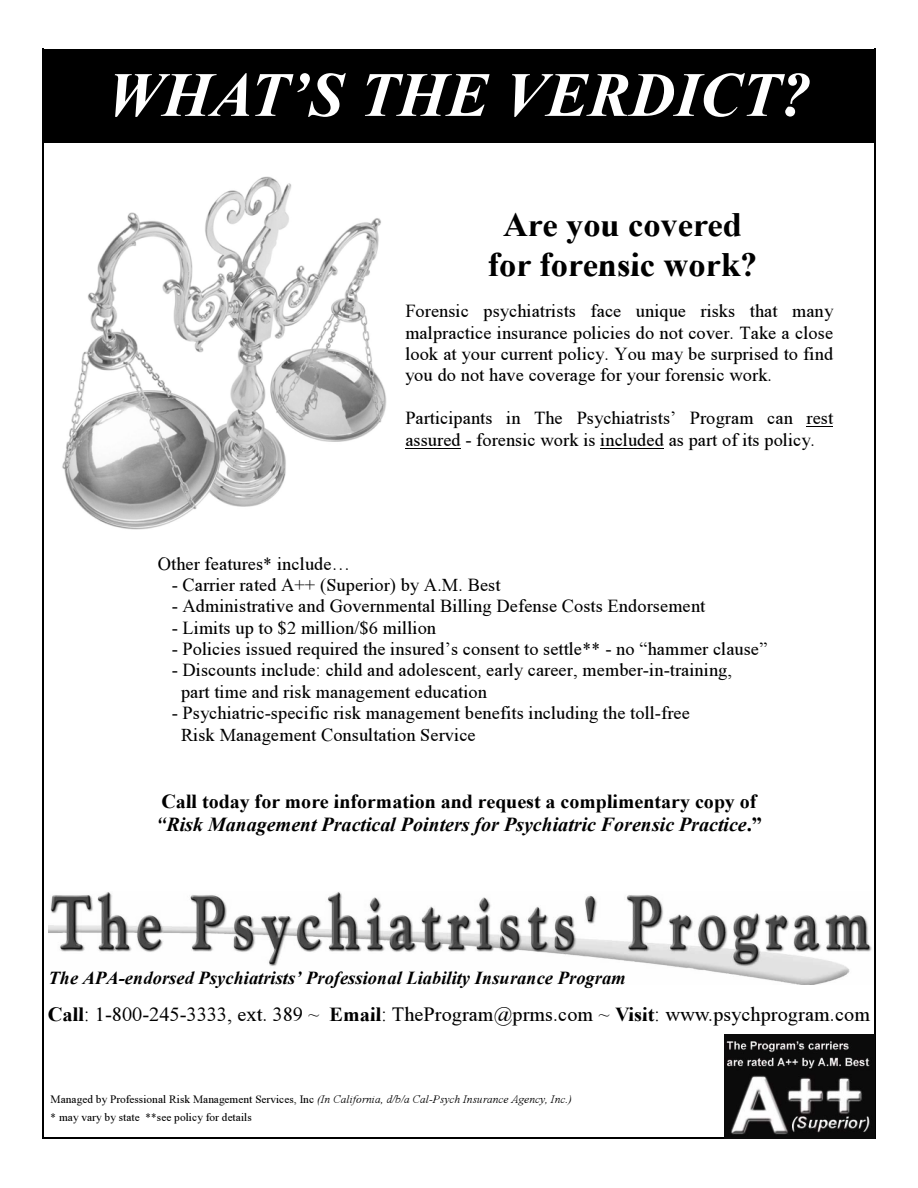
<style>
.page{position:relative;width:918px;height:1188px;background:#fff}
.page>*{position:absolute;margin:0;border:0;box-sizing:border-box;transform-origin:0 0}
.t1{font:62.7px "Times New Roman Bold Italic+T42+GRTUFH";color:#fff}
.t2{font:34.35px/39.5px "Times New Roman Bold+T42+NBDTZF";color:#000;text-align:center}
.t3{font:20.4px "Times New Roman+T42+QHVUOW";color:#000}
.t4{font:19.95px "Times New Roman Bold Italic+T42+GRTUFH";letter-spacing:-.005em;color:#000}
.t5{font:19.95px "Times New Roman Bold+T42+NBDTZF";color:#000}
.t6{font:18.45px/21.3px "Times New Roman+T42+QHVUOW";color:#000}
.t7{font:18.45px "Times New Roman Bold Italic+T42+GRTUFH";color:#000}
.t8{font:11.4px "Times New Roman Italic+T42+QATQRY";letter-spacing:.005em;color:#000}
.t9{font:11.4px "Times New Roman+T42+QHVUOW";letter-spacing:.005em;color:#000}
.s1{font-family:"Times New Roman Bold+T42+NBDTZF"}
.s2{font-family:"Times New Roman+T42+QHVUOW"}
</style>
<div class="page">
<div style="left:42px;top:50px;width:834px;height:92px;background:#000"></div>
<hr style="left:42px;top:49px;width:2px;height:1090px;background:#000">
<hr style="left:875px;top:49px;width:1px;height:1090px;background:#000">
<hr style="left:42px;top:49px;width:834px;height:1px;background:#000">
<hr style="left:42px;top:1138px;width:834px;height:1px;background:#000">
<img style="left:62px;top:176px;width:325px;height:354px">
<svg style="left:807px;top:426px;width:26px;height:1px"></svg>
<hr style="left:405px;top:448px;width:56px;height:1px;background:#000">
<hr style="left:600px;top:448px;width:64px;height:1px;background:#000">
<img style="left:49px;top:892px;width:823px;height:93px">
<img style="left:724px;top:1034px;width:151px;height:105px">
<h1 class="t1" style="left:107px;top:73px;width:706px">WHAT’S THE VERDICT?</h1>
<h2 class="t2" style="left:488px;top:205px;width:271px">Are you covered for forensic work?</h2>
<p class="t6" style="left:405px;top:302px;width:430px;text-align:justify">Forensic psychiatrists face unique risks that many malpractice insurance policies do not cover. Take a close look at your current policy. You may be surprised to find you do not have coverage for your forensic work.</p>
<p class="t6" style="left:405px;top:409px;width:429px">Participants in The Psychiatrists’ Program can rest assured - forensic work is included as part of its policy.</p>
<p class="t6" style="left:158px;top:554px;width:194px">Other features* include…</p>
<p class="t6" style="left:172px;top:576px;width:330px">- Carrier rated A++ (Superior) by A.M. Best</p>
<p class="t6" style="left:172px;top:597px;width:535px">- Administrative and Governmental Billing Defense Costs Endorsement</p>
<p class="t6" style="left:172px;top:619px;width:266px">- Limits up to $2 million/$6 million</p>
<p class="t6" style="left:172px;top:640px;width:597px">- Policies issued required the insured’s consent to settle** - no “hammer clause”</p>
<p class="t6" style="left:181px;top:661px;width:553px;text-indent:-9px">- Discounts include: child and adolescent, early career, member-in-training, part time and risk management education</p>
<p class="t6" style="left:181px;top:704px;width:510px;text-indent:-9px">- Psychiatric-specific risk management benefits including the toll-free<br>Risk Management Consultation Service</p>
<p class="t5" style="left:162px;top:790px;width:597px">Call today for more information and request a complimentary copy of</p>
<p class="t4" style="left:156px;top:818px;width:607px">“Risk Management Practical Pointers for Psychiatric Forensic Practice<span class="s1">.”</span></p>
<p class="t7" style="left:48px;top:972px;width:579px">The APA-endorsed Psychiatrists’ Professional Liability Insurance Program</p>
<p class="t3" style="left:48px;top:1007px;width:824px"><span class="s1">Call</span>: 1-800-245-3333, ext. 389 ~ <span class="s1">Email</span>: TheProgram@prms.com ~ <span class="s1">Visit</span>: www.psychprogram.com</p>
<p class="t8" style="left:51px;top:1095px;width:523px"><span class="s2">Managed by Professional Risk Management Services, Inc</span> (In California, d/b/a Cal-Psych Insurance Agency, Inc.)</p>
<p class="t9" style="left:51px;top:1113px;width:203px">* may vary by state **see policy for details</p>
</div>
